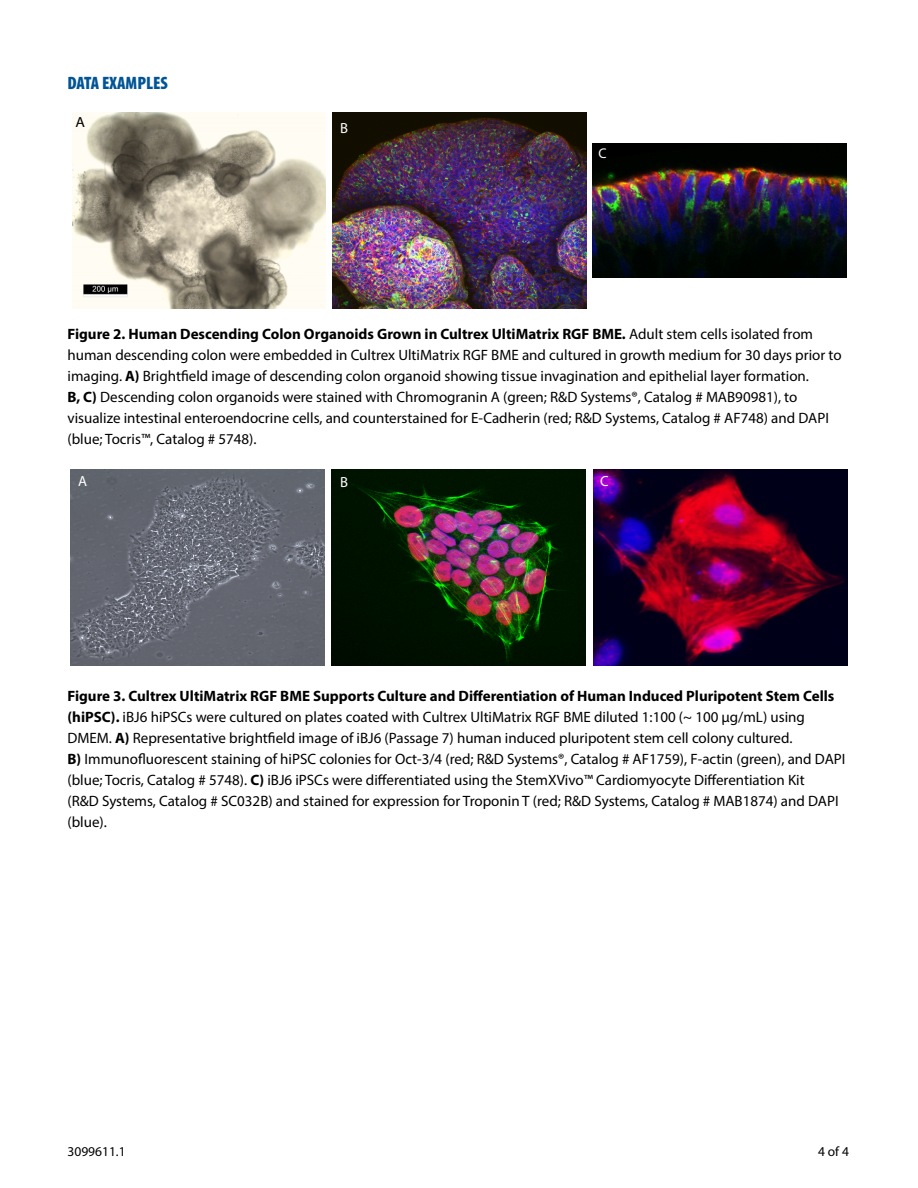
<style>
.page{position:relative;width:918px;height:1188px;background:#fff}
.page>*{position:absolute;margin:0;border:0;box-sizing:border-box;transform-origin:0 0}
.t1{font:900 condensed 18px "Myriad Pro";color:#005596}
.t2{font:15px/21px "Myriad Pro";color:#000}
.t3{font:14.7px "Myriad Pro";color:#fff}
.t4{font:14.7px "Myriad Pro";color:#000;scale:1.06 1}
.t5{font:14.1px "Myriad Pro";color:#fff}
.t6{font:13.5px "Myriad Pro";color:#000}
.s1{font-weight:700}
</style>
<div class="page">
<img style="left:72px;top:113px;width:254px;height:195px">
<img style="left:332px;top:113px;width:254px;height:195px">
<img style="left:593px;top:144px;width:253px;height:134px">
<img style="left:70px;top:470px;width:254px;height:195px">
<img style="left:332px;top:470px;width:254px;height:195px">
<img style="left:593px;top:470px;width:254px;height:195px">
<p class="t1" style="left:68px;top:72px;width:102px">DATA EXAMPLES</p>
<p class="t4" style="left:76px;top:113px;width:11px">A</p>
<p class="t3" style="left:340px;top:119px;width:9px">B</p>
<p class="t5" style="left:599px;top:145px;width:10px">C</p>
<p class="t2" style="left:68px;top:323px;width:776px"><span class="s1">Figure 2. Human Descending Colon Organoids Grown in Cultrex UltiMatrix RGF BME.</span> Adult stem cells isolated from human descending colon were embedded in Cultrex UltiMatrix RGF BME and cultured in growth medium for 30 days prior to imaging. <span class="s1">A)</span> Brightfield image of descending colon organoid showing tissue invagination and epithelial layer formation.<br><span class="s1">B, C)</span> Descending colon organoids were stained with Chromogranin A (green; R&amp;D Systems®, Catalog # MAB90981), to visualize intestinal enteroendocrine cells, and counterstained for E-Cadherin (red; R&amp;D Systems, Catalog # AF748) and DAPI (blue; Tocris™, Catalog # 5748).</p>
<p class="t3" style="left:78px;top:472px;width:10px">A</p>
<p class="t3" style="left:340px;top:473px;width:9px">B</p>
<p class="t3" style="left:600px;top:472px;width:10px">C</p>
<p class="t2" style="left:68px;top:685px;width:779px"><span class="s1">Figure 3. Cultrex UltiMatrix RGF BME Supports Culture and Differentiation of Human Induced Pluripotent Stem Cells (hiPSC).</span> iBJ6 hiPSCs were cultured on plates coated with Cultrex UltiMatrix RGF BME diluted 1:100 (~ 100 µg/mL) using DMEM. <span class="s1">A)</span> Representative brightfield image of iBJ6 (Passage 7) human induced pluripotent stem cell colony cultured.<br><span class="s1">B)</span> Immunofluorescent staining of hiPSC colonies for Oct-3/4 (red; R&amp;D Systems®, Catalog # AF1759), F-actin (green), and DAPI (blue; Tocris, Catalog # 5748). <span class="s1">C)</span> iBJ6 iPSCs were differentiated using the StemXVivo™ Cardiomyocyte Differentiation Kit<br>(R&amp;D Systems, Catalog # SC032B) and stained for expression for Troponin T (red; R&amp;D Systems, Catalog # MAB1874) and DAPI (blue).</p>
<p class="t6" style="left:68px;top:1143px;width:60px">3099611.1</p>
<p class="t6" style="left:818px;top:1143px;width:32px">4 of 4</p>
</div>
